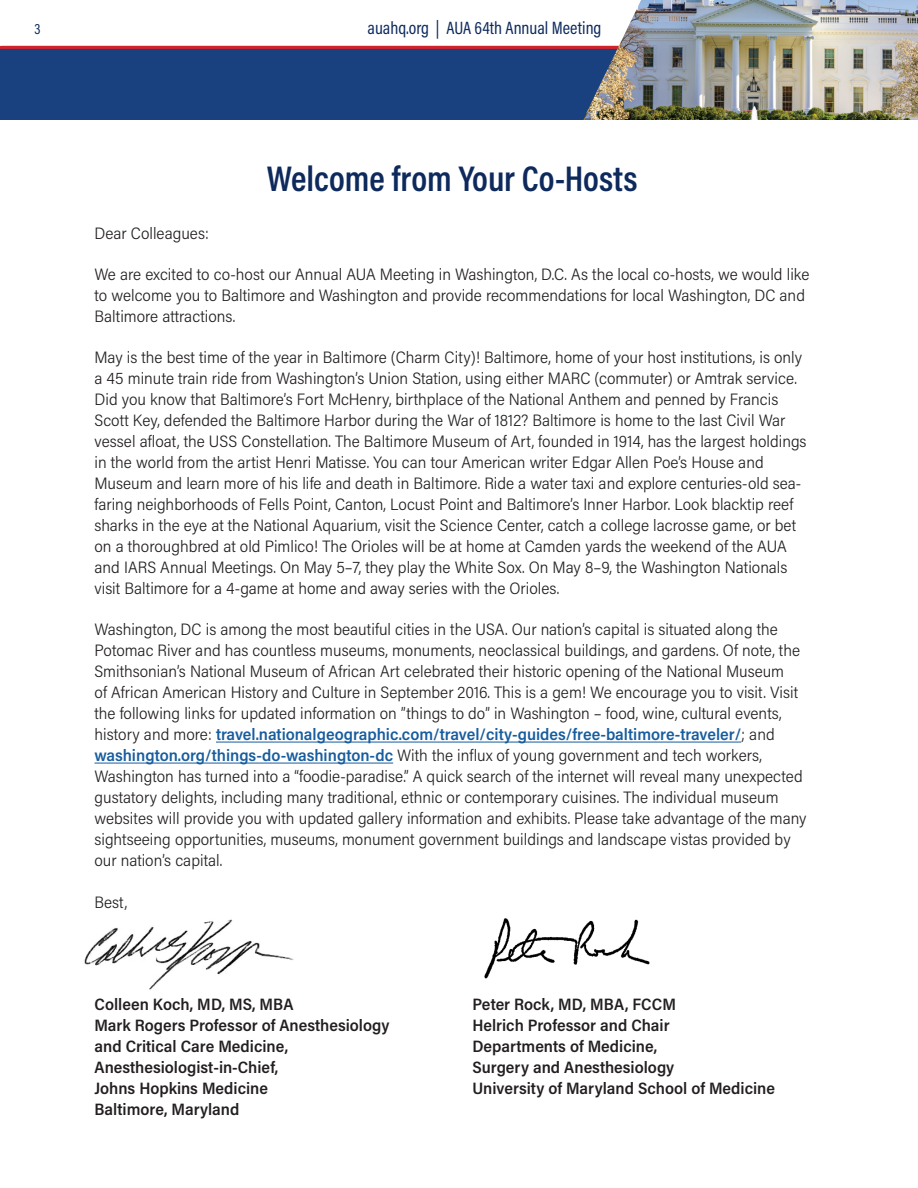
<style>
.page{position:relative;width:918px;height:1188px;background:#fff}
.page>*{position:absolute;margin:0;border:0;box-sizing:border-box;transform-origin:0 0}
.t1{font:600 36px "Acumin Pro Cond";color:#0e2a5d}
.t2{font:18px "Acumin Pro Cond";color:#0e2a5d}
.t3{font:300 16.5px/21px "Acumin Pro Semi Cond";color:#231f20}
.t4{font:600 16.5px "Acumin Pro Semi Cond";color:#231f20}
.t5{font:15px "Acumin Pro Cond";color:#0e2a5d}
.s1{font-weight:600;color:#175d9e}
</style>
<div class="page">
<div style="left:0;top:0;width:918px;height:120px;background:#1a417f"></div>
<img style="left:84px;top:919px;width:210px;height:71px">
<img style="left:484px;top:918px;width:166px;height:61px">
<div style="left:0;top:0;width:579px;height:46px;background:#fff"></div>
<hr style="left:0;top:46px;width:643px;height:3px;background:#d1232a">
<img style="left:579px;top:0;width:339px;height:120px">
<hr style="left:216px;top:742px;width:525px;height:1px;background:#175d9e">
<hr style="left:94px;top:763px;width:299px;height:1px;background:#175d9e">
<p class="t5" style="left:35px;top:19px;width:7px">3</p>
<p class="t2" style="left:368px;top:16px;width:235px">auahq.org | AUA 64th Annual Meeting</p>
<p class="t1" style="left:267px;top:155px;width:372px">Welcome from Your Co-Hosts</p>
<p class="t3" style="left:94px;top:222px;width:116px">Dear Colleagues:</p>
<p class="t3" style="left:94px;top:263px;width:716px">We are excited to co-host our Annual AUA Meeting in Washington, D.C. As the local co-hosts, we would like to welcome you to Baltimore and Washington and provide recommendations for local Washington, DC and<br>Baltimore attractions.</p>
<p class="t3" style="left:94px;top:346px;width:714px">May is the best time of the year in Baltimore (Charm City)! Baltimore, home of your host institutions, is only a 45 minute train ride from Washington’s Union Station, using either MARC (commuter) or Amtrak service.<br>Did you know that Baltimore’s Fort McHenry, birthplace of the National Anthem and penned by Francis Scott Key, defended the Baltimore Harbor during the War of 1812? Baltimore is home to the last Civil War vessel afloat, the USS Constellation. The Baltimore Museum of Art, founded in 1914, has the largest holdings in the world from the artist Henri Matisse. You can tour American writer Edgar Allen Poe’s House and Museum and learn more of his life and death in Baltimore. Ride a water taxi and explore centuries-old sea&shy;faring neighborhoods of Fells Point, Canton, Locust Point and Baltimore’s Inner Harbor. Look blacktip reef sharks in the eye at the National Aquarium, visit the Science Center, catch a college lacrosse game, or bet on a thoroughbred at old Pimlico! The Orioles will be at home at Camden yards the weekend of the AUA and IARS Annual Meetings. On May 5–7, they play the White Sox. On May 8–9, the Washington Nationals visit Baltimore for a 4-game at home and away series with the Orioles.</p>
<p class="t3" style="left:94px;top:619px;width:714px">Washington, DC is among the most beautiful cities in the USA. Our nation’s capital is situated along the Potomac River and has countless museums, monuments, neoclassical buildings, and gardens. Of note, the Smithsonian’s National Museum of African Art celebrated their historic opening of the National Museum<br>of African American History and Culture in September 2016. This is a gem! We encourage you to visit. Visit the following links for updated information on ”things to do” in Washington – food, wine, cultural events, history and more: <span class="s1">travel.nationalgeographic.com/travel/city-guides/free-baltimore-traveler/</span>; and <span class="s1">washington.org/things-do-washington-dc</span> With the influx of young government and tech workers, Washington has turned into a “foodie-paradise.” A quick search of the internet will reveal many unexpected gustatory delights, including many traditional, ethnic or contemporary cuisines. The individual museum websites will provide you with updated gallery information and exhibits. Please take advantage of the many sightseeing opportunities, museums, monument government buildings and landscape vistas provided by our nation’s capital.</p>
<p class="t3" style="left:94px;top:891px;width:34px">Best,</p>
<p class="t4" style="left:94px;top:993px;width:201px">Colleen Koch, MD, MS, MBA</p>
<p class="t4" style="left:472px;top:993px;width:205px">Peter Rock, MD, MBA, FCCM</p>
<p class="t4" style="left:94px;top:1014px;width:296px">Mark Rogers Professor of Anesthesiology</p>
<p class="t4" style="left:472px;top:1014px;width:199px">Helrich Professor and Chair</p>
<p class="t4" style="left:94px;top:1035px;width:195px">and Critical Care Medicine,</p>
<p class="t4" style="left:472px;top:1035px;width:186px">Departments of Medicine,</p>
<p class="t4" style="left:94px;top:1056px;width:185px">Anesthesiologist-in-Chief,</p>
<p class="t4" style="left:472px;top:1056px;width:203px">Surgery and Anesthesiology</p>
<p class="t4" style="left:94px;top:1077px;width:175px">Johns Hopkins Medicine</p>
<p class="t4" style="left:472px;top:1077px;width:304px">University of Maryland School of Medicine</p>
<p class="t4" style="left:94px;top:1098px;width:147px">Baltimore, Maryland</p>
</div>
